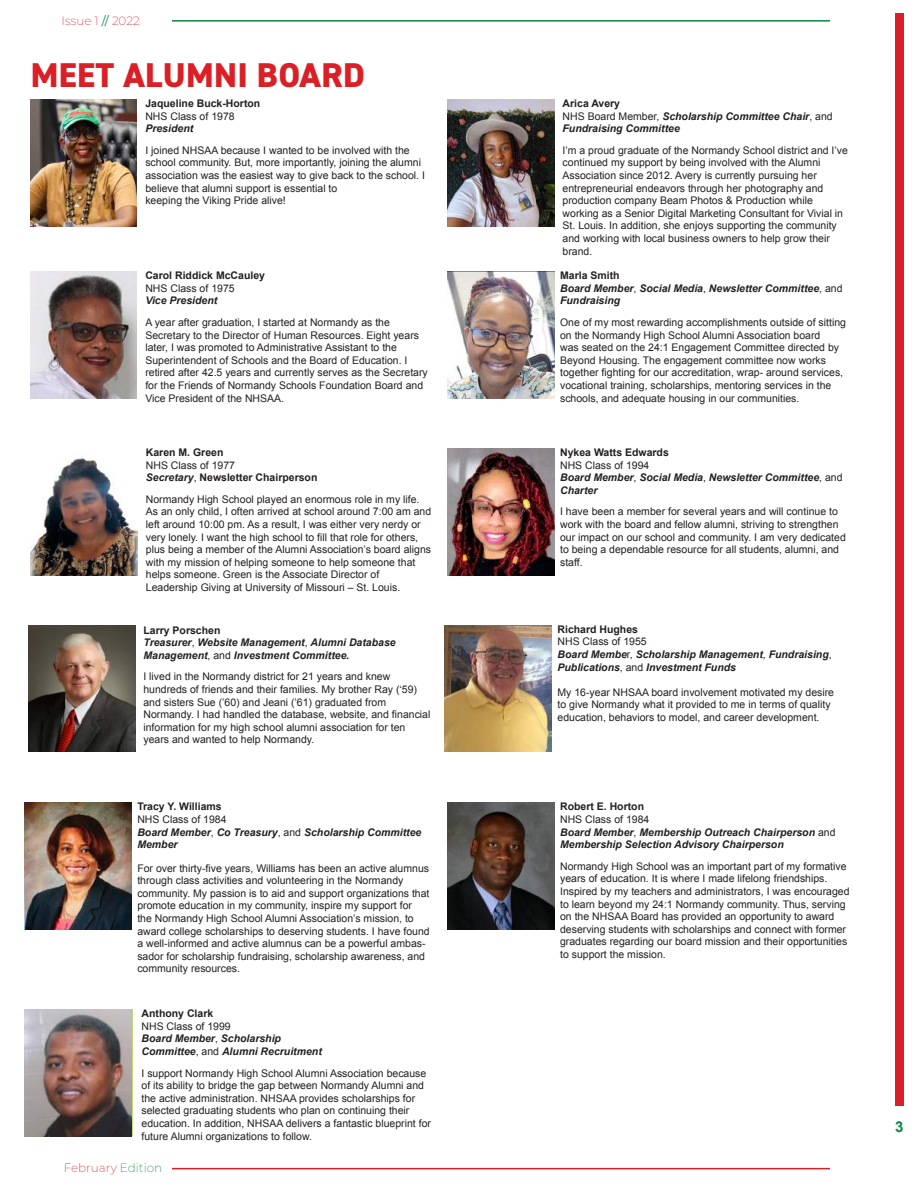
<style>
.page{position:relative;width:918px;height:1188px;background:#fff}
.page>*{position:absolute;margin:0;border:0;box-sizing:border-box;transform-origin:0 0}
.t1{font:800 34.5px "DIN2014";letter-spacing:.01em;color:#da2026}
.t2{font:700 15px "Arial";color:#0d8542}
.t3{font:200 12px "Montserrat";color:#da2026}
.t4{font:10.5px/12.6px "Arial";color:#231f20}
.t5{font:italic 700 10.5px/12.6px "Arial";color:#231f20}
.t6{font:700 10.5px/12.6px "Arial";color:#231f20}
.s1{font-weight:400;color:#0d8542}
.s2{font-weight:400}
.s3{font-style:italic}
.s4{font-style:normal}
.s5{font-weight:400;font-style:normal}
.s6{color:#0d8542}
</style>
<div class="page">
<div style="left:895px;top:14px;width:9px;height:1092px;background:#da2026"></div>
<hr style="left:172px;top:20px;width:658px;height:2px;background:#0d8542">
<hr style="left:172px;top:1168px;width:658px;height:1px;background:#da2026">
<img style="left:25px;top:1010px;width:106px;height:126px">
<img style="left:29px;top:625px;width:106px;height:127px">
<img style="left:25px;top:803px;width:106px;height:127px">
<img style="left:447px;top:99px;width:107px;height:127px">
<img style="left:448px;top:272px;width:106px;height:126px">
<img style="left:30px;top:272px;width:107px;height:126px">
<img style="left:30px;top:99px;width:107px;height:127px">
<img style="left:447px;top:448px;width:107px;height:127px">
<img style="left:445px;top:625px;width:106px;height:127px">
<img style="left:31px;top:457px;width:106px;height:118px">
<img style="left:447px;top:803px;width:107px;height:127px">
<p class="t3" style="left:62px;top:13px;width:80px">Issue 1 <span class="s1">//</span> 2022</p>
<h1 class="t1" style="left:31px;top:52px;width:336px">MEET ALUMNI BOARD</h1>
<p class="t6" style="left:145px;top:97px;width:116px">Jaqueline Buck-Horton</p>
<p class="t4" style="left:145px;top:110px;width:91px">NHS Class of 1978</p>
<p class="t5" style="left:145px;top:123px;width:49px">President</p>
<p class="t4" style="left:145px;top:144px;width:281px">I joined NHSAA because I wanted to be involved with the school community. But, more importantly, joining the alumni association was the easiest way to give back to the school. I believe that alumni support is essential to<br>keeping the Viking Pride alive!</p>
<p class="t6" style="left:145px;top:270px;width:121px">Carol Riddick McCauley</p>
<p class="t4" style="left:145px;top:282px;width:91px">NHS Class of 1975</p>
<p class="t5" style="left:145px;top:295px;width:73px">Vice President</p>
<p class="t4" style="left:145px;top:316px;width:284px">A year after graduation, I started at Normandy as the Secretary to the Director of Human Resources. Eight years later, I was promoted to Administrative Assistant to the Superintendent of Schools and the Board of Education. I retired after 42.5 years and currently serves as the Secretary for the Friends of Normandy Schools Foundation Board and Vice President of the NHSAA.</p>
<p class="t6" style="left:146px;top:446px;width:79px">Karen M. Green</p>
<p class="t6" style="left:146px;top:459px;width:173px"><span class="s2">NHS Class of 1977<br></span><span class="s3">Secretary</span><span class="s2">,</span> Newsletter Chairperson</p>
<p class="t4" style="left:146px;top:493px;width:287px">Normandy High School played an enormous role in my life.<br>As an only child, I often arrived at school around 7:00 am and left around 10:00 pm. As a result, I was either very nerdy or very lonely. I want the high school to fill that role for others, plus being a member of the Alumni Association’s board aligns with my mission of helping someone to help someone that helps someone. Green is the Associate Director of Leadership Giving at University of Missouri – St. Louis.</p>
<p class="t5" style="left:143px;top:624px;width:254px"><span class="s4">Larry Porschen<br></span>Treasurer<span class="s5">,</span> Website Management<span class="s5">,</span> Alumni Database<br>Management<span class="s5">, and</span> Investment Committee.</p>
<p class="t4" style="left:143px;top:670px;width:288px">I lived in the Normandy district for 21 years and knew hundreds of friends and their families. My brother Ray (‘59) and sisters Sue (’60) and Jeani (’61) graduated from Normandy. I had handled the database, website, and financial information for my high school alumni association for ten years and wanted to help Normandy.</p>
<p class="t6" style="left:137px;top:801px;width:86px">Tracy Y. Williams</p>
<p class="t5" style="left:137px;top:813px;width:285px"><span class="s5">NHS Class of 1984<br></span>Board Member<span class="s5">,</span> Co Treasury<span class="s5">, and</span> Scholarship Committee<br>Member</p>
<p class="t4" style="left:137px;top:862px;width:294px">For over thirty-five years, Williams has been an active alumnus through class activities and volunteering in the Normandy community. My passion is to aid and support organizations that promote education in my community, inspire my support for<br>the Normandy High School Alumni Association’s mission, to award college scholarships to deserving students. I have found a well-informed and active alumnus can be a powerful ambas&shy;sador for scholarship fundraising, scholarship awareness, and community resources.</p>
<p class="t6" style="left:142px;top:1008px;width:73px">Anthony Clark</p>
<p class="t5" style="left:142px;top:1020px;width:182px"><span class="s5">NHS Class of 1999<br></span>Board Member<span class="s5">,</span> Scholarship<br>Committee<span class="s5">, and</span> Alumni Recruitment</p>
<p class="t4" style="left:142px;top:1067px;width:291px">I support Normandy High School Alumni Association because of its ability to bridge the gap between Normandy Alumni and the active administration. NHSAA provides scholarships for selected graduating students who plan on continuing their education. In addition, NHSAA delivers a fantastic blueprint for future Alumni organizations to follow.</p>
<p class="t3" style="left:64px;top:1160px;width:100px">February <span class="s6">Edition</span></p>
<p class="t5" style="left:563px;top:97px;width:272px"><span class="s4">Arica Avery<br></span><span class="s5">NHS Board Member,</span> Scholarship Committee Chair<span class="s5">, and<br></span>Fundraising Committee</p>
<p class="t4" style="left:563px;top:144px;width:287px">I’m a proud graduate of the Normandy School district and I’ve continued my support by being involved with the Alumni Association since 2012. Avery is currently pursuing her entrepreneurial endeavors through her photography and production company Beam Photos &amp; Production while working as a Senior Digital Marketing Consultant for Vivial in St. Louis. In addition, she enjoys supporting the community and working with local business owners to help grow their brand.</p>
<p class="t5" style="left:560px;top:270px;width:284px"><span class="s4">Marla Smith<br></span>Board Member<span class="s5">,</span> Social Media<span class="s5">,</span> Newsletter Committee<span class="s5">, and<br></span>Fundraising</p>
<p class="t4" style="left:560px;top:316px;width:287px">One of my most rewarding accomplishments outside of sitting on the Normandy High School Alumni Association board<br>was seated on the 24:1 Engagement Committee directed by Beyond Housing. The engagement committee now works together fighting for our accreditation, wrap- around services, vocational training, scholarships, mentoring services in the schools, and adequate housing in our communities.</p>
<p class="t6" style="left:560px;top:446px;width:110px">Nykea Watts Edwards</p>
<p class="t5" style="left:560px;top:459px;width:284px"><span class="s5">NHS Class of 1994<br></span>Board Member<span class="s5">,</span> Social Media<span class="s5">,</span> Newsletter Committee<span class="s5">, and<br></span>Charter</p>
<p class="t4" style="left:560px;top:506px;width:287px">I have been a member for several years and will continue to work with the board and fellow alumni, striving to strengthen our impact on our school and community. I am very dedicated to being a dependable resource for all students, alumni, and staff.</p>
<p class="t6" style="left:558px;top:623px;width:82px">Richard Hughes</p>
<p class="t5" style="left:558px;top:636px;width:276px"><span class="s5">NHS Class of 1955<br></span>Board Membe<span class="s5">r,</span> Scholarship Management<span class="s5">,</span> Fundraising<span class="s5">,<br></span>Publications<span class="s5">, and</span> Investment Funds</p>
<p class="t4" style="left:558px;top:686px;width:278px">My 16-year NHSAA board involvement motivated my desire to give Normandy what it provided to me in terms of quality education, behaviors to model, and career development.</p>
<p class="t6" style="left:560px;top:801px;width:85px">Robert E. Horton</p>
<p class="t5" style="left:560px;top:813px;width:277px"><span class="s5">NHS Class of 1984<br></span>Board Member<span class="s5">,</span> Membership Outreach Chairperson <span class="s5">and<br></span>Membership Selection Advisory Chairperson</p>
<p class="t4" style="left:560px;top:860px;width:291px">Normandy High School was an important part of my formative years of education. It is where I made lifelong friendships.<br>Inspired by my teachers and administrators, I was encouraged to learn beyond my 24:1 Normandy community. Thus, serving on the NHSAA Board has provided an opportunity to award deserving students with scholarships and connect with former graduates regarding our board mission and their opportunities to support the mission.</p>
<h2 class="t2" style="left:895px;top:1117px;width:10px">3</h2>
</div>
